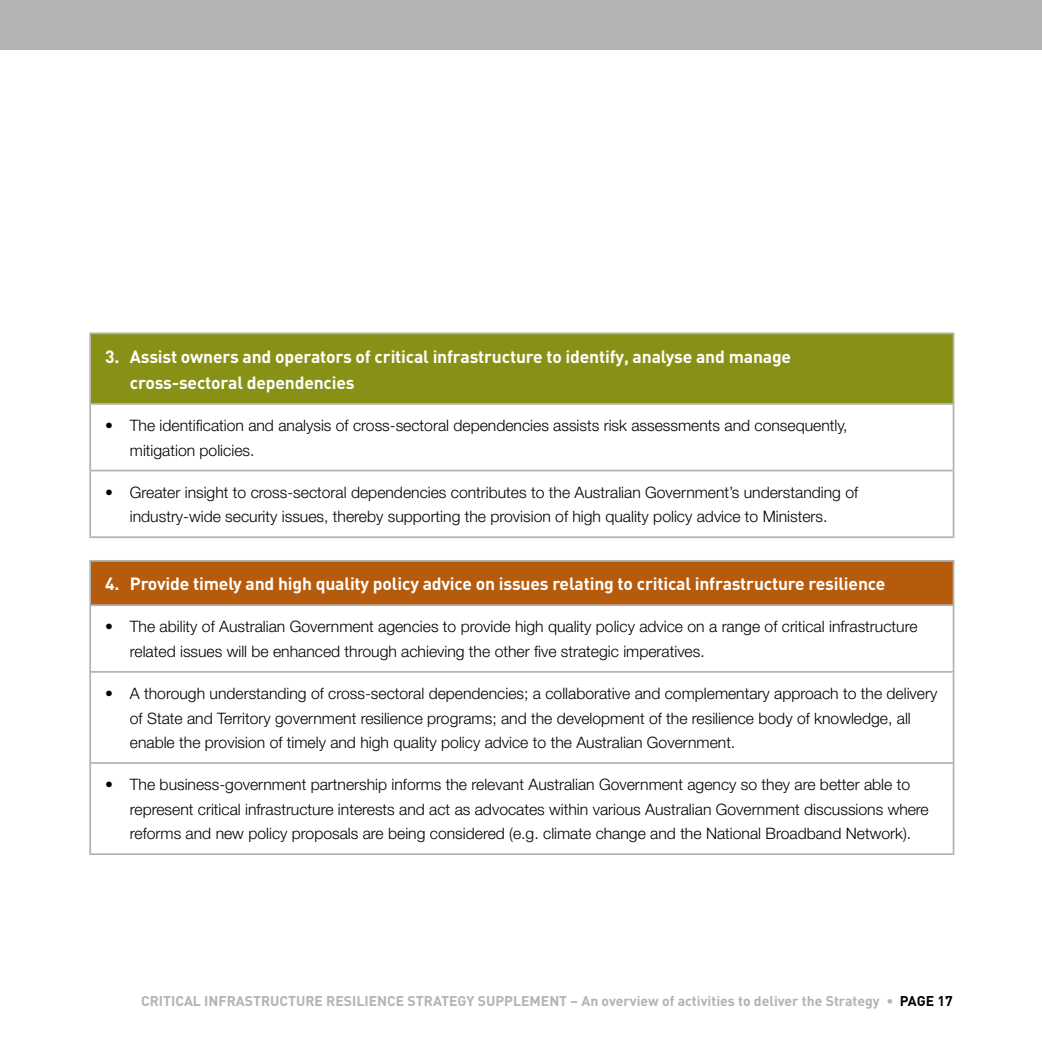
<style>
.page{position:relative;width:1042px;height:1042px;background:#fff}
.page>*{position:absolute;margin:0;border:0;box-sizing:border-box;transform-origin:0 0}
.t1{font:700 17.5px/26.2px "DIN";letter-spacing:-.01em;color:#fff}
.t2{font:300 15.75px/24.5px "Helvetica Neue";color:#000}
.t3{font:700 14px "DIN";color:#b1b3b4}
.s1{color:#000}
</style>
<div class="page">
<div style="left:0;top:0;width:1042px;height:50px;background:#b1b3b4"></div>
<div style="left:90px;top:333px;width:863px;height:71px;background:#889115"></div>
<hr style="left:89px;top:332px;width:865px;height:2px;background:#b1b3b4">
<hr style="left:89px;top:334px;width:2px;height:69px;background:#b1b3b4">
<hr style="left:952px;top:334px;width:2px;height:69px;background:#b1b3b4">
<hr style="left:89px;top:403px;width:865px;height:2px;background:#b1b3b4">
<hr style="left:89px;top:405px;width:2px;height:65px;background:#b1b3b4">
<hr style="left:952px;top:405px;width:2px;height:65px;background:#b1b3b4">
<hr style="left:89px;top:470px;width:865px;height:1px;background:#b1b3b4">
<hr style="left:89px;top:471px;width:2px;height:65px;background:#b1b3b4">
<hr style="left:952px;top:471px;width:2px;height:65px;background:#b1b3b4">
<hr style="left:89px;top:536px;width:865px;height:2px;background:#b1b3b4">
<div style="left:90px;top:561px;width:863px;height:44px;background:#b65b0c"></div>
<hr style="left:89px;top:560px;width:865px;height:2px;background:#b1b3b4">
<hr style="left:89px;top:562px;width:2px;height:42px;background:#b1b3b4">
<hr style="left:952px;top:562px;width:2px;height:42px;background:#b1b3b4">
<hr style="left:89px;top:604px;width:865px;height:2px;background:#b1b3b4">
<hr style="left:89px;top:606px;width:2px;height:65px;background:#b1b3b4">
<hr style="left:952px;top:606px;width:2px;height:65px;background:#b1b3b4">
<hr style="left:89px;top:671px;width:865px;height:2px;background:#b1b3b4">
<hr style="left:89px;top:673px;width:2px;height:89px;background:#b1b3b4">
<hr style="left:952px;top:673px;width:2px;height:89px;background:#b1b3b4">
<hr style="left:89px;top:762px;width:865px;height:2px;background:#b1b3b4">
<hr style="left:89px;top:764px;width:2px;height:89px;background:#b1b3b4">
<hr style="left:952px;top:764px;width:2px;height:89px;background:#b1b3b4">
<hr style="left:89px;top:853px;width:865px;height:2px;background:#b1b3b4">
<p class="t1" style="left:130px;top:342px;width:663px;text-indent:-25px">3. Assist owners and operators of critical infrastructure to identify, analyse and manage cross-sectoral dependencies</p>
<p class="t2" style="left:130px;top:413px;width:719px;text-indent:-25px">• The identification and analysis of cross-sectoral dependencies assists risk assessments and consequently, mitigation policies.</p>
<p class="t2" style="left:105px;top:480px;width:754px;text-align:center">• Greater insight to cross-sectoral dependencies contributes to the Australian Government’s understanding of industry-wide security issues, thereby supporting the provision of high quality policy advice to Ministers.</p>
<p class="t1" style="left:105px;top:570px;width:782px">4. Provide timely and high quality policy advice on issues relating to critical infrastructure resilience</p>
<p class="t2" style="left:130px;top:614px;width:789px;text-indent:-25px">• The ability of Australian Government agencies to provide high quality policy advice on a range of critical infrastructure related issues will be enhanced through achieving the other five strategic imperatives.</p>
<p class="t2" style="left:130px;top:681px;width:809px;text-indent:-25px">• A thorough understanding of cross-sectoral dependencies; a collaborative and complementary approach to the delivery of State and Territory government resilience programs; and the development of the resilience body of knowledge, all enable the provision of timely and high quality policy advice to the Australian Government.</p>
<p class="t2" style="left:130px;top:772px;width:800px;text-indent:-25px">• The business-government partnership informs the relevant Australian Government agency so they are better able to represent critical infrastructure interests and act as advocates within various Australian Government discussions where reforms and new policy proposals are being considered (e.g. climate change and the National Broadband Network).</p>
<p class="t3" style="left:141px;top:992px;width:813px">CRITICAL INFRASTRUCTURE RESILIENCE STRATEGY SUPPLEMENT – An overview of activities to deliver the Strategy • <span class="s1">PAGE 17</span></p>
</div>
